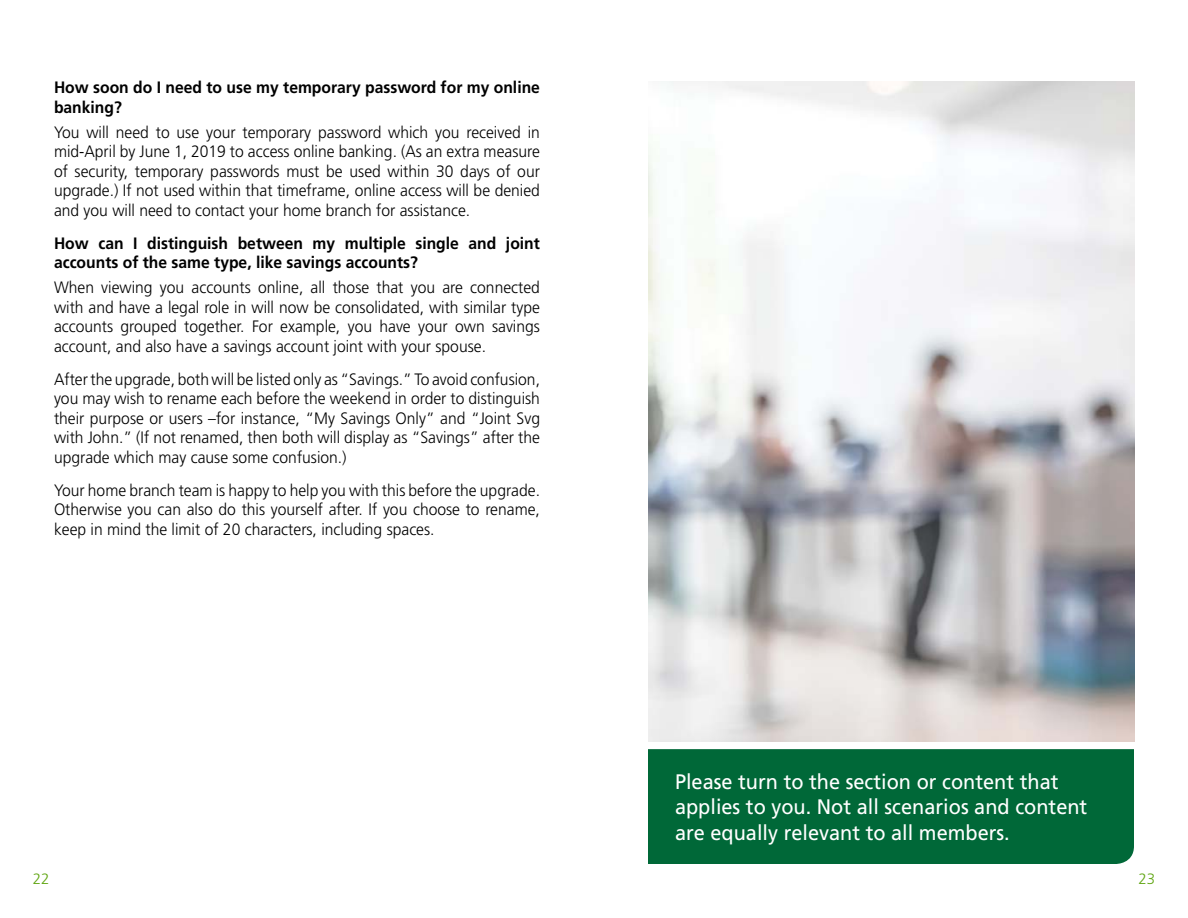
<style>
.page{position:relative;width:1188px;height:918px;background:#fff}
.page>*{position:absolute;margin:0;border:0;box-sizing:border-box;transform-origin:0 0}
.t1{font:21px/25.5px "Frutiger";color:#fff;scale:.95 1}
.t2{font:300 16.5px/19.5px "Frutiger";color:#000;text-align:justify;scale:.95 1}
.t3{font:700 16.5px/19.5px "Frutiger";color:#000;scale:.95 1}
.t4{font:300 15px "Frutiger";color:#5fa511}
</style>
<div class="page">
<img style="left:648px;top:81px;width:486px;height:660px">
<div style="left:648px;top:749px;width:486px;height:115px;background:#006838"></div>
<p class="t3" style="left:54px;top:78px;width:513px">How soon do I need to use my temporary password for my online banking?</p>
<p class="t2" style="left:54px;top:123px;width:513px">You will need to use your temporary password which you received in mid-April by June 1, 2019 to access online banking. (As an extra measure of security, temporary passwords must be used within 30 days of our upgrade.) If not used within that timeframe, online access will be denied and you will need to contact your home branch for assistance.</p>
<p class="t3" style="left:54px;top:233px;width:513px">How can I distinguish between my multiple single and joint accounts of the same type, like savings accounts?</p>
<p class="t2" style="left:54px;top:278px;width:513px">When viewing you accounts online, all those that you are connected with and have a legal role in will now be consolidated, with similar type accounts grouped together. For example, you have your own savings account, and also have a savings account joint with your spouse.</p>
<p class="t2" style="left:54px;top:369px;width:513px">After the upgrade, both will be listed only as “Savings.” To avoid confusion, you may wish to rename each before the weekend in order to distinguish their purpose or users –for instance, “My Savings Only” and “Joint Svg with John.” (If not renamed, then both will display as “Savings” after the upgrade which may cause some confusion.)</p>
<p class="t2" style="left:54px;top:481px;width:513px">Your home branch team is happy to help you with this before the upgrade.<br>Otherwise you can also do this yourself after. If you choose to rename, keep in mind the limit of 20 characters, including spaces.</p>
<p class="t1" style="left:675px;top:769px;width:436px">Please turn to the section or content that applies to you. Not all scenarios and content are equally relevant to all members.</p>
<p class="t4" style="left:33px;top:870px;width:18px">22</p>
<p class="t4" style="left:1138px;top:870px;width:18px">23</p>
</div>
